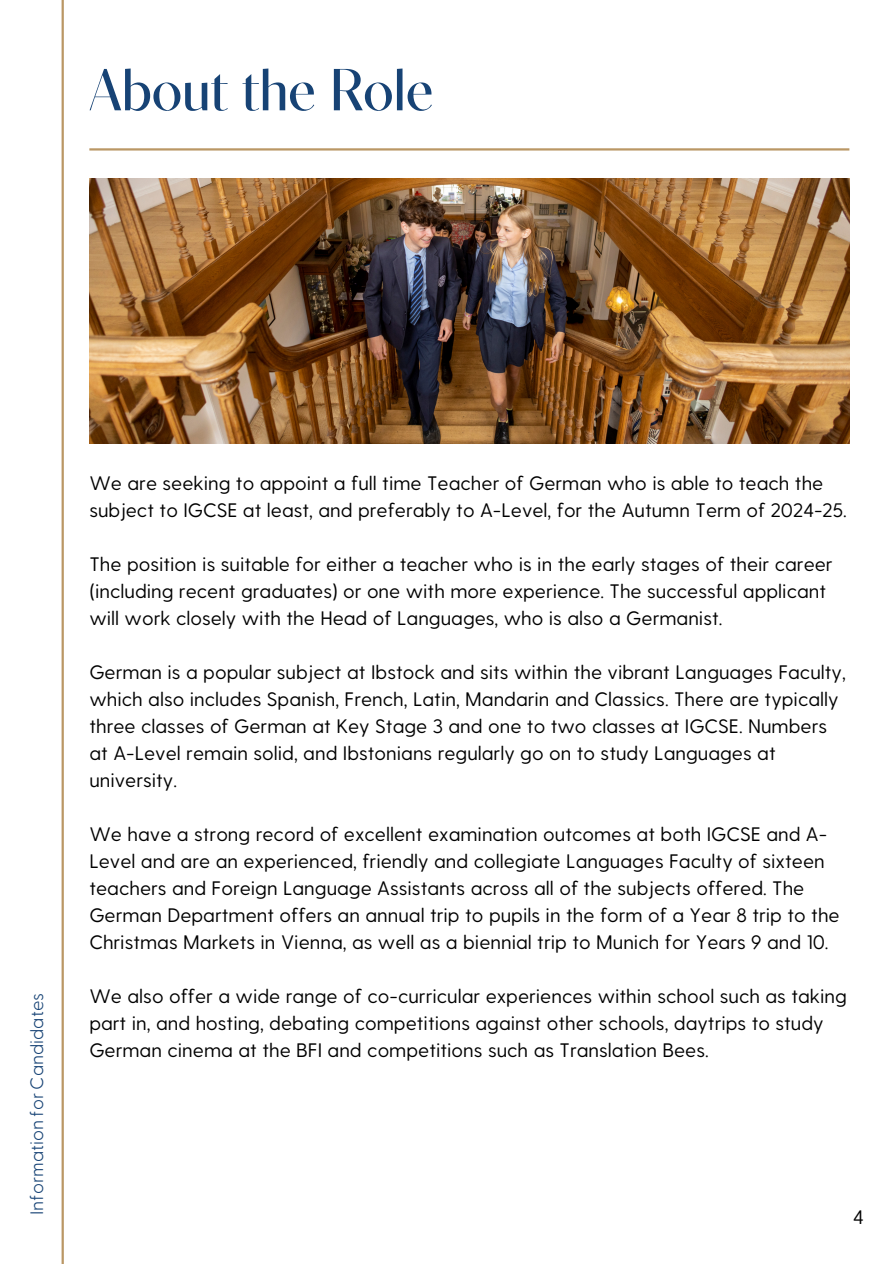
<style>
.page{position:relative;width:894px;height:1264px;background:#fff}
.page>*{position:absolute;margin:0;border:0;box-sizing:border-box;transform-origin:0 0}
.t1{font:59.1px "Contralto Big";color:#174375}
.t2{font:19.5px/27px "Greycliff CF";color:#000}
.t3{font:300 18px "Greycliff CF";color:#174375}
</style>
<div class="page">
<hr style="left:62px;top:0;width:2px;height:1263px;background:#ba9765">
<img style="left:89px;top:179px;width:760px;height:264px">
<hr style="left:89px;top:148px;width:760px;height:2px;background:#ba9765">
<p class="t1" style="left:89px;top:55px;width:345px">About the Role</p>
<p class="t3" style="left:29px;top:1214px;width:224px;rotate:-90deg">Information for Candidates</p>
<p class="t2" style="left:89px;top:468px;width:758px">We are seeking to appoint a full time Teacher of German who is able to teach the subject to IGCSE at least, and preferably to A-Level, for the Autumn Term of 2024-25.</p>
<p class="t2" style="left:89px;top:549px;width:744px">The position is suitable for either a teacher who is in the early stages of their career (including recent graduates) or one with more experience. The successful applicant will work closely with the Head of Languages, who is also a Germanist.</p>
<p class="t2" style="left:89px;top:657px;width:757px">German is a popular subject at Ibstock and sits within the vibrant Languages Faculty, which also includes Spanish, French, Latin, Mandarin and Classics. There are typically three classes of German at Key Stage 3 and one to two classes at IGCSE. Numbers at A-Level remain solid, and Ibstonians regularly go on to study Languages at university.</p>
<p class="t2" style="left:89px;top:819px;width:751px">We have a strong record of excellent examination outcomes at both IGCSE and A-Level and are an experienced, friendly and collegiate Languages Faculty of sixteen teachers and Foreign Language Assistants across all of the subjects offered. The German Department offers an annual trip to pupils in the form of a Year 8 trip to the Christmas Markets in Vienna, as well as a biennial trip to Munich for Years 9 and 10.</p>
<p class="t2" style="left:89px;top:981px;width:758px">We also offer a wide range of co-curricular experiences within school such as taking part in, and hosting, debating competitions against other schools, daytrips to study<br>German cinema at the BFI and competitions such as Translation Bees.</p>
<h1 class="t2" style="left:853px;top:1202px;width:12px">4</h1>
</div>
